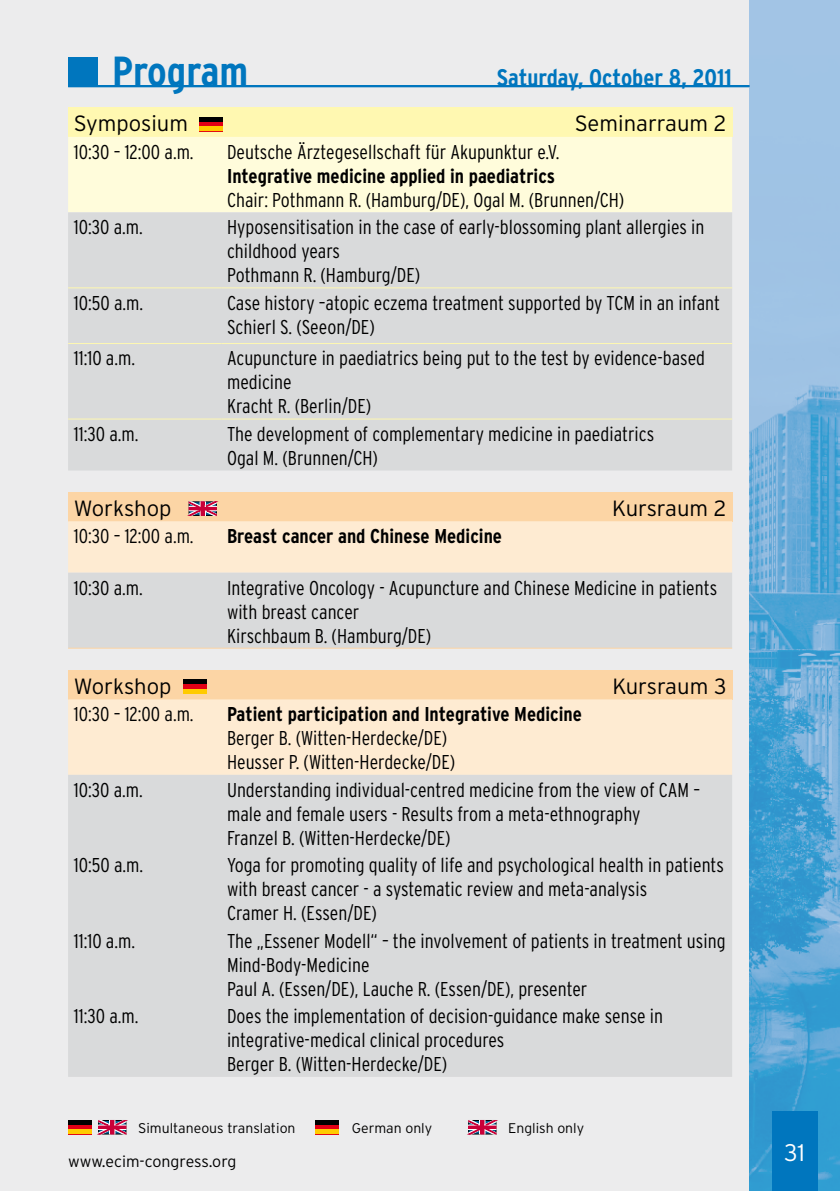
<style>
.page{position:relative;width:840px;height:1191px;background:#fff}
.page>*{position:absolute;margin:0;border:0;box-sizing:border-box;transform-origin:0 0}
.t1{font:700 condensed 42px "Interstate";color:#0076be}
.t2{font:700 condensed 24px "Interstate";color:#0076be}
.t3{font:300 24px "Interstate";color:#fff}
.t4{font:300 22px "Interstate";color:#000}
.t5{font:300 condensed 20px/24px "Interstate";color:#000}
.t6{font:700 condensed 20px "Interstate";color:#000}
.t7{font:300 16px "Interstate";color:#000}
.t8{font:300 14px "Interstate";color:#000}
</style>
<div class="page">
<div style="left:0;top:0;width:839px;height:1191px;background:#ececed"></div>
<div style="left:748px;top:0;width:91px;height:1191px;background:#a2c4e5"></div>
<img style="left:748px;top:56px;width:91px;height:1135px">
<div style="left:771px;top:1111px;width:45px;height:80px;background:#0076be"></div>
<svg style="left:68px;top:1124px;width:23px;height:5px"></svg>
<hr style="left:68px;top:1120px;width:23px;height:4px;background:#000">
<div style="left:68px;top:1129px;width:23px;height:5px;background:#ffcb00"></div>
<svg style="left:98px;top:1120px;width:1px;height:14px"></svg>
<svg style="left:99px;top:1120px;width:27px;height:14px"></svg>
<div style="left:99px;top:1126px;width:27px;height:2px;border:1px solid #c90038"></div>
<svg style="left:468px;top:1120px;width:28px;height:14px"></svg>
<div style="left:468px;top:1126px;width:27px;height:2px;border:1px solid #c90038"></div>
<svg style="left:315px;top:1124px;width:23px;height:5px"></svg>
<hr style="left:315px;top:1120px;width:23px;height:4px;background:#000">
<div style="left:315px;top:1129px;width:23px;height:5px;background:#ffcb00"></div>
<div style="left:68px;top:57px;width:30px;height:29px;background:#0076be"></div>
<hr style="left:68px;top:85px;width:680px;height:2px;background:#0076be">
<div style="left:68px;top:108px;width:663px;height:29px;background:#fff8b1"></div>
<div style="left:68px;top:137px;width:663px;height:75px;background:#fffcdb"></div>
<div style="left:68px;top:212px;width:663px;height:258px;background:#d9dadb"></div>
<hr style="left:68px;top:287px;width:153px;height:1px;background:#fff8b1">
<hr style="left:221px;top:287px;width:510px;height:1px;background:#fff8b1">
<hr style="left:68px;top:343px;width:153px;height:1px;background:#fff8b1">
<hr style="left:221px;top:343px;width:510px;height:1px;background:#fff8b1">
<hr style="left:68px;top:418px;width:153px;height:1px;background:#fff8b1">
<hr style="left:221px;top:418px;width:510px;height:1px;background:#fff8b1">
<div style="left:199px;top:117px;width:24px;height:14px;background:#e20015"></div>
<div style="left:199px;top:117px;width:24px;height:5px;background:#000"></div>
<div style="left:199px;top:126px;width:24px;height:5px;background:#ffcb00"></div>
<div style="left:68px;top:492px;width:663px;height:29px;background:#fcd5a5"></div>
<div style="left:68px;top:521px;width:663px;height:51px;background:#feebd2"></div>
<div style="left:68px;top:572px;width:663px;height:75px;background:#d9dadb"></div>
<hr style="left:68px;top:647px;width:153px;height:1px;background:#fcd5a5">
<hr style="left:221px;top:647px;width:510px;height:1px;background:#fcd5a5">
<svg style="left:189px;top:501px;width:27px;height:15px"></svg>
<svg style="left:189px;top:502px;width:27px;height:13px"></svg>
<div style="left:189px;top:507px;width:27px;height:3px;border:1px solid #c90038"></div>
<div style="left:68px;top:670px;width:663px;height:29px;background:#fcd5a5"></div>
<div style="left:68px;top:699px;width:663px;height:76px;background:#feebd2"></div>
<div style="left:68px;top:775px;width:663px;height:301px;background:#d9dadb"></div>
<div style="left:183px;top:679px;width:23px;height:14px;background:#e20015"></div>
<div style="left:183px;top:679px;width:23px;height:5px;background:#000"></div>
<hr style="left:183px;top:689px;width:23px;height:4px;background:#ffcb00">
<h1 class="t1" style="left:112px;top:48px;width:137px">Program</h1>
<p class="t2" style="left:496px;top:65px;width:236px">Saturday, October 8, 2011</p>
<p class="t4" style="left:74px;top:111px;width:116px">Symposium</p>
<p class="t4" style="left:574px;top:111px;width:153px">Seminarraum 2</p>
<p class="t5" style="left:74px;top:139px;width:121px">10:30 – 12:00 a.m.</p>
<p class="t5" style="left:227px;top:139px;width:334px">Deutsche Ärztegesellschaft für Akupunktur e.V.</p>
<p class="t6" style="left:227px;top:164px;width:329px">Integrative medicine applied in paediatrics</p>
<p class="t5" style="left:227px;top:187px;width:398px">Chair: Pothmann R. (Hamburg/DE), Ogal M. (Brunnen/CH)</p>
<p class="t5" style="left:74px;top:215px;width:71px">10:30 a.m.</p>
<p class="t5" style="left:227px;top:215px;width:478px">Hyposensitisation in the case of early-blossoming plant allergies in childhood years<br>Pothmann R. (Hamburg/DE)</p>
<p class="t5" style="left:74px;top:290px;width:71px">10:50 a.m.</p>
<p class="t5" style="left:227px;top:290px;width:494px">Case history –atopic eczema treatment supported by TCM in an infant<br>Schierl S. (Seeon/DE)</p>
<p class="t5" style="left:74px;top:346px;width:63px">11:10 a.m.</p>
<p class="t5" style="left:227px;top:346px;width:479px">Acupuncture in paediatrics being put to the test by evidence-based medicine<br>Kracht R. (Berlin/DE)</p>
<p class="t5" style="left:74px;top:421px;width:66px">11:30 a.m.</p>
<p class="t5" style="left:227px;top:421px;width:428px">The development of complementary medicine in paediatrics<br>Ogal M. (Brunnen/CH)</p>
<p class="t4" style="left:74px;top:495px;width:99px">Workshop</p>
<p class="t4" style="left:612px;top:495px;width:116px">Kursraum 2</p>
<p class="t5" style="left:74px;top:524px;width:121px">10:30 – 12:00 a.m.</p>
<p class="t6" style="left:227px;top:525px;width:276px">Breast cancer and Chinese Medicine</p>
<p class="t5" style="left:74px;top:575px;width:71px">10:30 a.m.</p>
<p class="t5" style="left:227px;top:575px;width:491px">Integrative Oncology - Acupuncture and Chinese Medicine in patients with breast cancer<br>Kirschbaum B. (Hamburg/DE)</p>
<p class="t4" style="left:74px;top:673px;width:99px">Workshop</p>
<p class="t4" style="left:612px;top:673px;width:116px">Kursraum 3</p>
<p class="t5" style="left:74px;top:702px;width:121px">10:30 – 12:00 a.m.</p>
<p class="t6" style="left:227px;top:703px;width:356px">Patient participation and Integrative Medicine</p>
<p class="t5" style="left:227px;top:726px;width:230px">Berger B. (Witten-Herdecke/DE)<br>Heusser P. (Witten-Herdecke/DE)</p>
<p class="t5" style="left:74px;top:777px;width:71px">10:30 a.m.</p>
<p class="t5" style="left:227px;top:777px;width:474px">Understanding individual-centred medicine from the view of CAM – male and female users - Results from a meta-ethnography<br>Franzel B. (Witten-Herdecke/DE)</p>
<p class="t5" style="left:74px;top:853px;width:71px">10:50 a.m.</p>
<p class="t5" style="left:227px;top:853px;width:498px">Yoga for promoting quality of life and psychological health in patients with breast cancer - a systematic review and meta-analysis<br>Cramer H. (Essen/DE)</p>
<p class="t5" style="left:74px;top:928px;width:63px">11:10 a.m.</p>
<p class="t5" style="left:227px;top:928px;width:499px">The „Essener Modell“ – the involvement of patients in treatment using<br>Mind-Body-Medicine<br>Paul A. (Essen/DE), Lauche R. (Essen/DE), presenter</p>
<p class="t5" style="left:74px;top:1004px;width:66px">11:30 a.m.</p>
<p class="t5" style="left:227px;top:1004px;width:437px">Does the implementation of decision-guidance make sense in integrative-medical clinical procedures<br>Berger B. (Witten-Herdecke/DE)</p>
<p class="t8" style="left:138px;top:1120px;width:159px">Simultaneous translation</p>
<p class="t8" style="left:351px;top:1120px;width:82px">German only</p>
<p class="t8" style="left:508px;top:1120px;width:77px">English only</p>
<p class="t7" style="left:68px;top:1152px;width:170px">www.ecim-congress.org</p>
<p class="t3" style="left:783px;top:1139px;width:22px">31</p>
</div>
